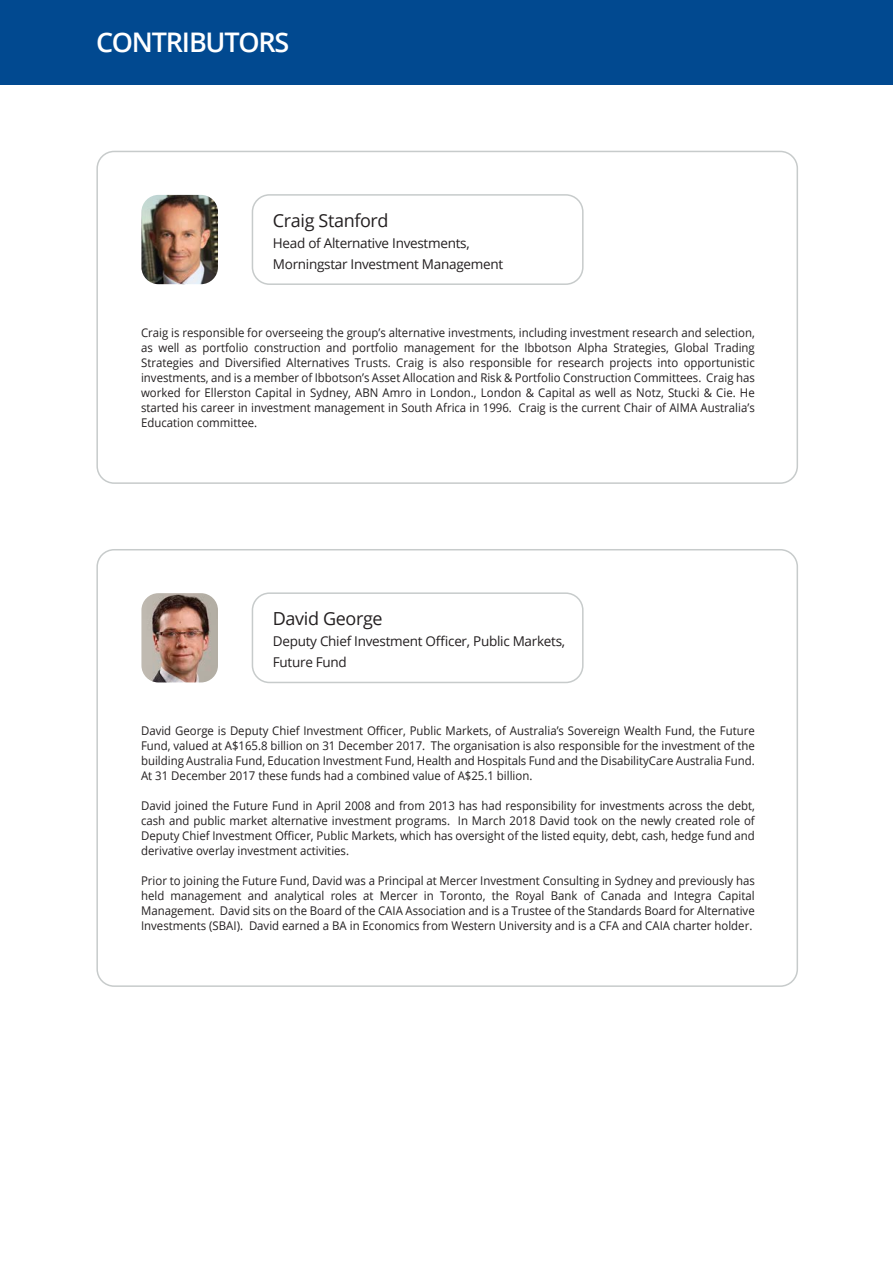
<style>
.page{position:relative;width:893px;height:1263px;background:#fff}
.page>*{position:absolute;margin:0;border:0;box-sizing:border-box;transform-origin:0 0}
.t1{font:600 27px "Open Sans";letter-spacing:-.045em;color:#fff}
.t2{font:18px "Open Sans";letter-spacing:-.02em;color:#231f20}
.t3{font:13.5px/21px "Open Sans";letter-spacing:-.02em;color:#231f20}
.t4{font:12px/15px "Open Sans";color:#231f20;text-align:justify;scale:.95 1}
</style>
<div class="page">
<div style="left:0;top:0;width:893px;height:85px;background:#014990"></div>
<div style="left:252px;top:194px;width:332px;height:91px;border:2px solid #c7cbcb;border-radius:17px"></div>
<div style="left:96px;top:151px;width:702px;height:333px;border:2px solid #c7cbcb;border-radius:17px"></div>
<img style="left:141px;top:195px;width:77px;height:89px">
<div style="left:252px;top:592px;width:332px;height:91px;border:2px solid #c7cbcb;border-radius:17px"></div>
<div style="left:96px;top:549px;width:702px;height:438px;border:2px solid #c7cbcb;border-radius:17px"></div>
<img style="left:141px;top:593px;width:77px;height:89px">
<h1 class="t1" style="left:96px;top:24px;width:195px">CONTRIBUTORS</h1>
<h2 class="t2" style="left:273px;top:208px;width:117px">Craig Stanford</h2>
<p class="t3" style="left:273px;top:232px;width:232px">Head of Alternative Investments,<br>Morningstar Investment Management</p>
<p class="t4" style="left:141px;top:325px;width:648px">Craig is responsible for overseeing the group’s alternative investments, including investment research and selection, as well as portfolio construction and portfolio management for the Ibbotson Alpha Strategies, Global Trading Strategies and Diversified Alternatives Trusts. Craig is also responsible for research projects into opportunistic investments, and is a member of Ibbotson’s Asset Allocation and Risk &amp; Portfolio Construction Committees. Craig has worked for Ellerston Capital in Sydney, ABN Amro in London., London &amp; Capital as well as Notz, Stucki &amp; Cie. He started his career in investment management in South Africa in 1996. Craig is the current Chair of AIMA Australia’s Education committee.</p>
<h2 class="t2" style="left:273px;top:607px;width:111px">David George</h2>
<p class="t3" style="left:273px;top:631px;width:294px">Deputy Chief Investment Officer, Public Markets,<br>Future Fund</p>
<p class="t4" style="left:141px;top:723px;width:648px">David George is Deputy Chief Investment Officer, Public Markets, of Australia’s Sovereign Wealth Fund, the Future Fund, valued at A$165.8 billion on 31 December 2017. The organisation is also responsible for the investment of the building Australia Fund, Education Investment Fund, Health and Hospitals Fund and the DisabilityCare Australia Fund.<br>At 31 December 2017 these funds had a combined value of A$25.1 billion.</p>
<p class="t4" style="left:141px;top:798px;width:648px">David joined the Future Fund in April 2008 and from 2013 has had responsibility for investments across the debt, cash and public market alternative investment programs. In March 2018 David took on the newly created role of Deputy Chief Investment Officer, Public Markets, which has oversight of the listed equity, debt, cash, hedge fund and derivative overlay investment activities.</p>
<p class="t4" style="left:141px;top:873px;width:647px">Prior to joining the Future Fund, David was a Principal at Mercer Investment Consulting in Sydney and previously has held management and analytical roles at Mercer in Toronto, the Royal Bank of Canada and Integra Capital Management. David sits on the Board of the CAIA Association and is a Trustee of the Standards Board for Alternative Investments (SBAI). David earned a BA in Economics from Western University and is a CFA and CAIA charter holder.</p>
</div>
